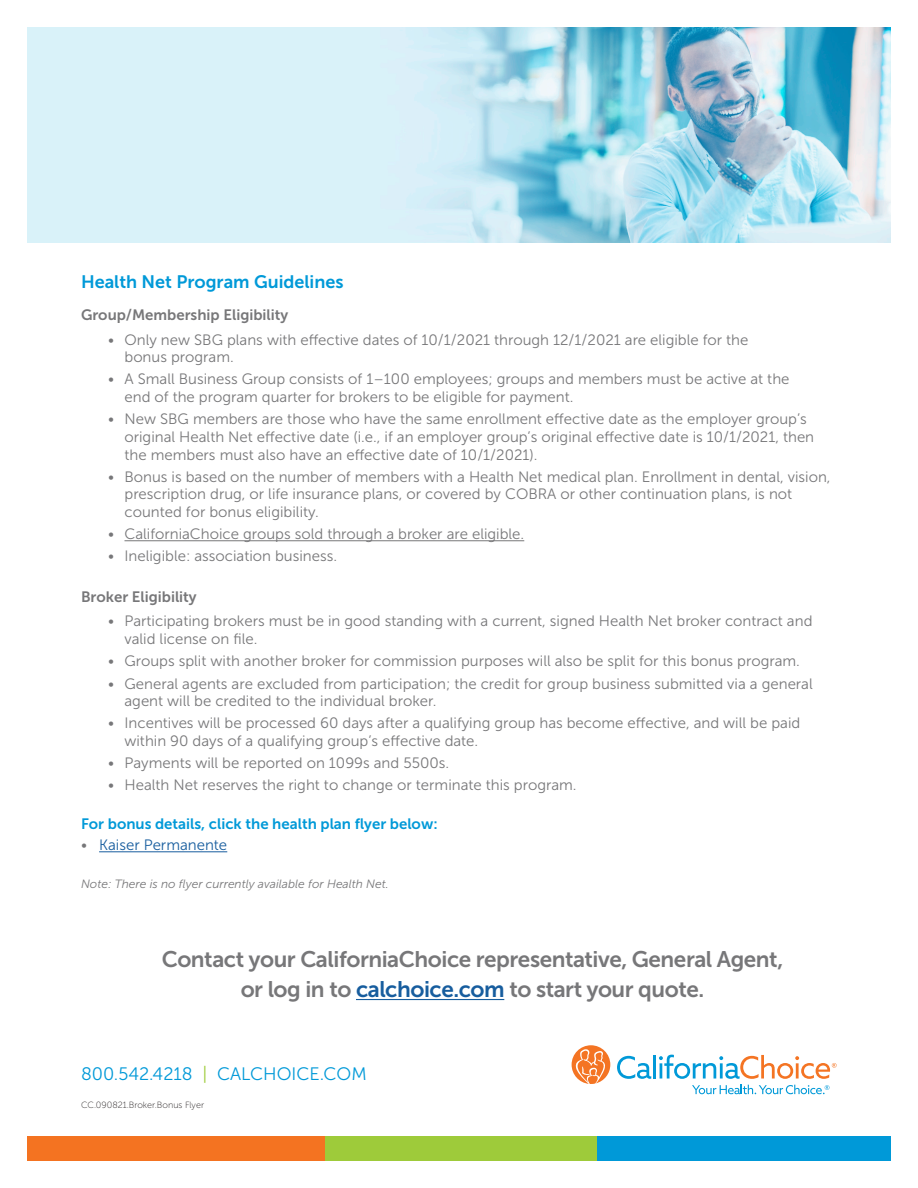
<style>
.page{position:relative;width:918px;height:1188px;background:#fff}
.page>*{position:absolute;margin:0;border:0;box-sizing:border-box;transform-origin:0 0}
.Header_Title{font:22.5px/30px "Museo Sans 700";letter-spacing:-.02em;color:#777779;text-align:center}
.t1{font:18px "Museo Sans 300";color:#0099d8}
.t2{font:18px "Museo Sans 700";color:#0099d8}
.t3{font:15px/17.7px "Museo Sans 300";color:#777779}
.t4{font:15px "Museo Sans 700";color:#0099d8}
.t5{font:15px "Museo Sans 700";color:#777779}
.t6{font:15px "Museo Sans 300";color:#175d9e}
.t7{font:italic 12px "Museo Sans 300";color:#777779}
.t8{font:9px "Museo Sans 100";color:#231f20}
.s1{color:#777779}
.s2{color:#175d9e}
.s3{color:#9ecb3a}
</style>
<div class="page">
<div style="left:596px;top:1137px;width:295px;height:24px;background:#0099d8"></div>
<div style="left:324px;top:1137px;width:272px;height:24px;background:#9ecb3a"></div>
<div style="left:27px;top:1137px;width:297px;height:24px;background:#f47321"></div>
<svg style="left:617px;top:1056px;width:34px;height:23px"></svg>
<hr style="left:653px;top:1055px;width:3px;height:24px;background:#0099d8">
<svg style="left:659px;top:1055px;width:178px;height:24px"></svg>
<svg style="left:692px;top:1085px;width:137px;height:9px"></svg>
<svg style="left:572px;top:1045px;width:38px;height:39px"></svg>
<svg style="left:27px;top:27px;width:864px;height:216px;background:#bce1ee"></svg>
<hr style="left:124px;top:540px;width:400px;height:1px;background:#777779">
<hr style="left:99px;top:851px;width:128px;height:1px;background:#175d9e">
<hr style="left:356px;top:999px;width:148px;height:1px;background:#175d9e">
<p class="t2" style="left:81px;top:272px;width:264px">Health Net Program Guidelines</p>
<p class="t5" style="left:81px;top:307px;width:209px">Group/Membership Eligibility</p>
<p class="t3" style="left:124px;top:331px;width:625px;text-indent:-16px">• Only new SBG plans with effective dates of 10/1/2021 through 12/1/2021 are eligible for the bonus program.</p>
<p class="t3" style="left:124px;top:371px;width:667px;text-indent:-16px">• A Small Business Group consists of 1–100 employees; groups and members must be active at the end of the program quarter for brokers to be eligible for payment.</p>
<p class="t3" style="left:124px;top:410px;width:691px;text-indent:-16px">• New SBG members are those who have the same enrollment effective date as the employer group’s original Health Net effective date (i.e., if an employer group’s original effective date is 10/1/2021, then the members must also have an effective date of 10/1/2021).</p>
<p class="t3" style="left:124px;top:468px;width:708px;text-indent:-16px">• Bonus is based on the number of members with a Health Net medical plan. Enrollment in dental, vision, prescription drug, or life insurance plans, or covered by COBRA or other continuation plans, is not counted for bonus eligibility.</p>
<p class="t3" style="left:108px;top:525px;width:418px">• CaliforniaChoice groups sold through a broker are eligible.</p>
<p class="t3" style="left:108px;top:548px;width:231px">• Ineligible: association business.</p>
<p class="t5" style="left:81px;top:589px;width:117px">Broker Eligibility</p>
<p class="t3" style="left:124px;top:613px;width:690px;text-indent:-16px">• Participating brokers must be in good standing with a current, signed Health Net broker contract and valid license on file.</p>
<p class="t3" style="left:108px;top:652px;width:693px">• Groups split with another broker for commission purposes will also be split for this bonus program.</p>
<p class="t3" style="left:124px;top:675px;width:690px;text-indent:-16px">• General agents are excluded from participation; the credit for group business submitted via a general agent will be credited to the individual broker.</p>
<p class="t3" style="left:124px;top:714px;width:677px;text-indent:-16px">• Incentives will be processed 60 days after a qualifying group has become effective, and will be paid within 90 days of a qualifying group’s effective date.</p>
<p class="t3" style="left:108px;top:754px;width:343px">• Payments will be reported on 1099s and 5500s.</p>
<p class="t3" style="left:108px;top:776px;width:470px">• Health Net reserves the right to change or terminate this program.</p>
<p class="t4" style="left:81px;top:816px;width:358px">For bonus details, click the health plan flyer below:</p>
<p class="t6" style="left:81px;top:837px;width:148px"><span class="s1">•</span> Kaiser Permanente</p>
<p class="t7" style="left:81px;top:877px;width:309px">Note: There is no flyer currently available for Health Net.</p>
<p class="Header_Title" style="left:162px;top:944px;width:623px">Contact your CaliforniaChoice representative, General Agent, or log in to <span class="s2">calchoice.com</span> to start your quote.</p>
<p class="t1" style="left:81px;top:1064px;width:287px">800.542.4218 <span class="s3">|</span> CALCHOICE.COM</p>
<p class="t8" style="left:81px;top:1100px;width:125px">CC.090821.Broker.Bonus Flyer</p>
</div>
